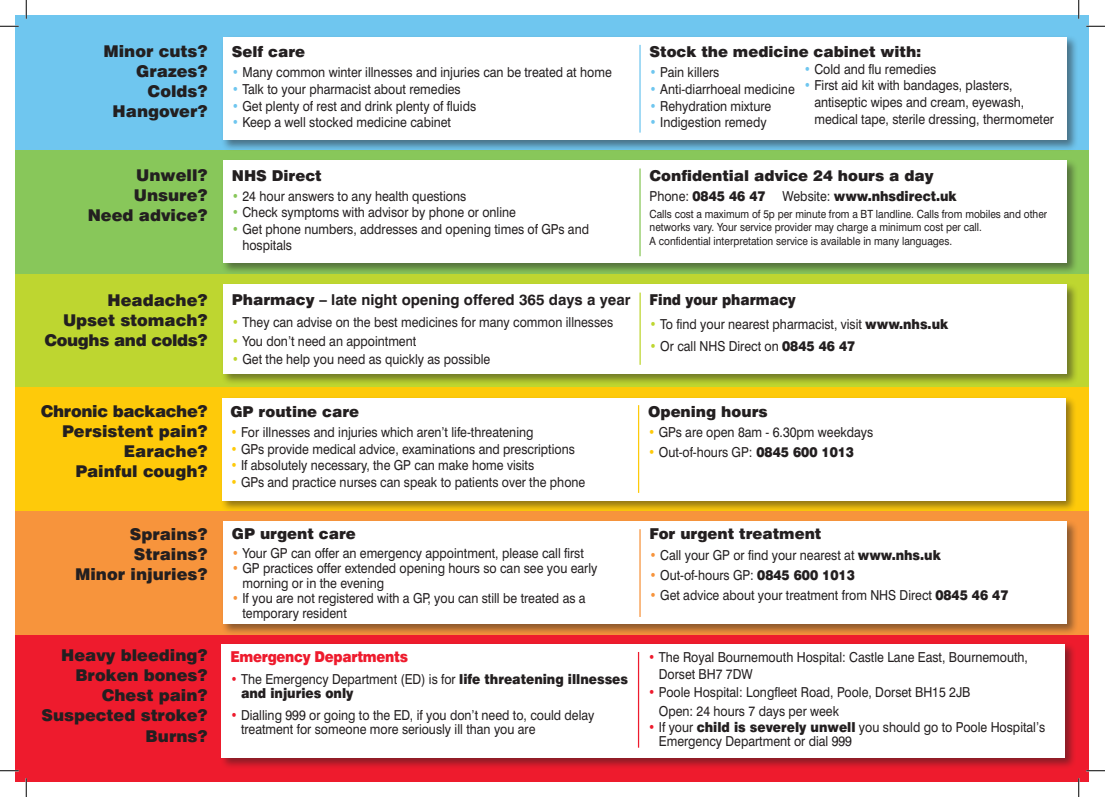
<style>
.page{position:relative;width:1105px;height:797px;background:#fff}
.page>*{position:absolute;margin:0;border:0;box-sizing:border-box;transform-origin:0 0}
.t1{font:900 16.25px "Swiss 721 BT";color:#231f20}
.t2{font:900 16.25px/20px "Swiss 721 BT";letter-spacing:-.02em;color:#231f20;text-align:right}
.t3{font:900 15px "Swiss 721 BT";color:#231f20}
.t4{font:700 15px "Swiss 721 BT";color:#231f20}
.t5{font:900 15px "Swiss 721 BT";letter-spacing:-.02em;color:#ee1b2d;scale:.9 1}
.t6{font:900 15px "Swiss 721 BT";color:#231f20;scale:.9 1}
.t7{font:13.75px/16.8px "Swiss 721 BT";color:#231f20;scale:.9 1}
.t8{font:900 13.75px/14.4px "Swiss 721 BT";color:#231f20;scale:.9 1}
.t9{font:11.25px/13.5px "Swiss 721 BT";color:#231f20;scale:.9 1}
.s1{color:#6fc6ef}
.s2{color:#88c75a}
.s3{font-weight:900}
.s4{color:#bed630}
.s5{color:#feca0a}
.s6{color:#f7943c}
.s7{font-weight:400;color:#ee1b2d}
.s8{font-weight:400}
.s9{color:#ee1b2d}
</style>
<div class="page">
<div style="left:16px;top:16px;width:1073px;height:134px;background:#6fc6ef"></div>
<div style="left:16px;top:150px;width:1073px;height:124px;background:#88c75a"></div>
<div style="left:16px;top:274px;width:1073px;height:114px;background:#bed630"></div>
<div style="left:16px;top:387px;width:1073px;height:124px;background:#feca0a"></div>
<div style="left:16px;top:511px;width:1073px;height:124px;background:#f7943c"></div>
<div style="left:16px;top:635px;width:1073px;height:146px;background:#ee1b2d"></div>
<div style="left:221px;top:35px;width:857px;height:117px;background:#231f20;opacity:.5"></div>
<div style="left:223px;top:37px;width:843px;height:103px;background:#fff"></div>
<hr style="left:639px;top:45px;width:2px;height:88px;background:#6fc6ef">
<div style="left:221px;top:159px;width:857px;height:116px;background:#231f20;opacity:.5"></div>
<div style="left:223px;top:160px;width:843px;height:103px;background:#fff"></div>
<hr style="left:639px;top:168px;width:2px;height:88px;background:#88c75a">
<div style="left:221px;top:283px;width:857px;height:102px;background:#231f20;opacity:.5"></div>
<div style="left:223px;top:284px;width:843px;height:89px;background:#fff"></div>
<hr style="left:639px;top:292px;width:2px;height:73px;background:#bed630">
<div style="left:220px;top:396px;width:857px;height:116px;background:#231f20;opacity:.5"></div>
<div style="left:222px;top:397px;width:843px;height:103px;background:#fff"></div>
<hr style="left:638px;top:405px;width:1px;height:88px;background:#feca0a">
<div style="left:221px;top:519px;width:857px;height:117px;background:#231f20;opacity:.5"></div>
<div style="left:223px;top:521px;width:843px;height:103px;background:#fff"></div>
<hr style="left:639px;top:529px;width:2px;height:88px;background:#f7943c">
<div style="left:220px;top:642px;width:857px;height:127px;background:#231f20;opacity:.5"></div>
<div style="left:221px;top:644px;width:844px;height:113px;background:#fff"></div>
<hr style="left:638px;top:652px;width:1px;height:95px;background:#ee1b2d">
<svg style="left:0;top:25px;width:19px;height:2px"></svg>
<svg style="left:1086px;top:25px;width:19px;height:2px"></svg>
<svg style="left:0;top:770px;width:19px;height:1px"></svg>
<svg style="left:1086px;top:770px;width:19px;height:1px"></svg>
<svg style="left:25px;top:0;width:2px;height:19px"></svg>
<svg style="left:25px;top:778px;width:2px;height:19px"></svg>
<svg style="left:1078px;top:0;width:1px;height:19px"></svg>
<svg style="left:1078px;top:778px;width:1px;height:19px"></svg>
<p class="t1" style="left:103px;top:41px;width:106px">Minor cuts?</p>
<p class="t1" style="left:136px;top:61px;width:73px">Grazes?</p>
<p class="t1" style="left:148px;top:81px;width:62px">Colds?</p>
<p class="t1" style="left:113px;top:101px;width:97px">Hangover?</p>
<p class="t1" style="left:136px;top:165px;width:73px">Unwell?</p>
<p class="t1" style="left:134px;top:185px;width:75px">Unsure?</p>
<p class="t1" style="left:88px;top:205px;width:121px">Need advice?</p>
<p class="t1" style="left:108px;top:290px;width:102px">Headache?</p>
<p class="t1" style="left:63px;top:310px;width:146px">Upset stomach?</p>
<p class="t2" style="left:44px;top:330px;width:165px">Coughs and colds?</p>
<p class="t2" style="left:41px;top:401px;width:168px">Chronic backache?<br>Persistent pain?</p>
<p class="t1" style="left:124px;top:441px;width:85px">Earache?</p>
<p class="t1" style="left:75px;top:461px;width:134px">Painful cough?</p>
<p class="t1" style="left:130px;top:524px;width:79px">Sprains?</p>
<p class="t1" style="left:134px;top:544px;width:75px">Strains?</p>
<p class="t1" style="left:75px;top:564px;width:134px">Minor injuries?</p>
<p class="t1" style="left:61px;top:645px;width:148px">Heavy bleeding?</p>
<p class="t1" style="left:75px;top:665px;width:134px">Broken bones?</p>
<p class="t1" style="left:102px;top:685px;width:107px">Chest pain?</p>
<p class="t1" style="left:42px;top:705px;width:168px">Suspected stroke?</p>
<p class="t1" style="left:146px;top:725px;width:64px">Burns?</p>
<p class="t3" style="left:232px;top:42px;width:75px">Self care</p>
<p class="t7" style="left:232px;top:64px;width:424px"><span class="s1">•</span> Many common winter illnesses and injuries can be treated at home</p>
<p class="t7" style="left:232px;top:81px;width:256px"><span class="s1">•</span> Talk to your pharmacist about remedies</p>
<p class="t7" style="left:232px;top:97px;width:273px"><span class="s1">•</span> Get plenty of rest and drink plenty of fluids</p>
<p class="t7" style="left:232px;top:114px;width:245px"><span class="s1">•</span> Keep a well stocked medicine cabinet</p>
<p class="t3" style="left:232px;top:166px;width:91px">NHS Direct</p>
<p class="t7" style="left:232px;top:187px;width:262px"><span class="s2">•</span> 24 hour answers to any health questions</p>
<p class="t7" style="left:232px;top:204px;width:317px"><span class="s2">•</span> Check symptoms with advisor by phone or online</p>
<p class="t7" style="left:242px;top:220px;width:387px;text-indent:-11px"><span class="s2">•</span> Get phone numbers, addresses and opening times of GPs and hospitals</p>
<p class="t4" style="left:232px;top:290px;width:400px"><span class="s3">Pharmacy</span> – late night opening offered 365 days a year</p>
<p class="t7" style="left:232px;top:313px;width:425px"><span class="s4">•</span> They can advise on the best medicines for many common illnesses</p>
<p class="t7" style="left:232px;top:332px;width:206px"><span class="s4">•</span> You don’t need an appointment</p>
<p class="t7" style="left:232px;top:351px;width:289px"><span class="s4">•</span> Get the help you need as quickly as possible</p>
<p class="t3" style="left:230px;top:402px;width:130px">GP routine care</p>
<p class="t7" style="left:230px;top:424px;width:338px"><span class="s5">•</span> For iIlnesses and injuries which aren’t life-threatening</p>
<p class="t7" style="left:230px;top:440px;width:384px"><span class="s5">•</span> GPs provide medical advice, examinations and prescriptions</p>
<p class="t7" style="left:230px;top:457px;width:339px"><span class="s5">•</span> If absolutely necessary, the GP can make home visits</p>
<p class="t7" style="left:230px;top:473px;width:396px"><span class="s5">•</span> GPs and practice nurses can speak to patients over the phone</p>
<p class="t3" style="left:232px;top:525px;width:126px">GP urgent care</p>
<p class="t7" style="left:232px;top:544px;width:393px"><span class="s6">•</span> Your GP can offer an emergency appointment, please call first</p>
<p class="t7" style="left:242px;top:560px;width:396px;line-height:15px;text-indent:-11px"><span class="s6">•</span> GP practices offer extended opening hours so can see you early morning or in the evening</p>
<p class="t7" style="left:242px;top:590px;width:383px;line-height:15px;text-indent:-11px"><span class="s6">•</span> If you are not registered with a GP, you can still be treated as a temporary resident</p>
<p class="t5" style="left:230px;top:647px;width:199px">Emergency Departments</p>
<p class="t8" style="left:241px;top:671px;width:432px;text-indent:-11px"><span class="s7">•</span> <span class="s8">The Emergency Department (ED) is for</span> life threatening illnesses and injuries only</p>
<p class="t7" style="left:241px;top:707px;width:394px;line-height:14.4px;text-indent:-11px"><span class="s9">•</span> Dialling 999 or going to the ED, if you don’t need to, could delay treatment for someone more seriously ill than you are</p>
<p class="t3" style="left:650px;top:42px;width:273px">Stock the medicine cabinet with:</p>
<p class="t7" style="left:650px;top:64px;width:79px"><span class="s1">•</span> Pain killers</p>
<p class="t7" style="left:650px;top:81px;width:163px"><span class="s1">•</span> Anti-diarrhoeal medicine</p>
<p class="t7" style="left:650px;top:97px;width:137px"><span class="s1">•</span> Rehydration mixture</p>
<p class="t7" style="left:650px;top:114px;width:132px"><span class="s1">•</span> Indigestion remedy</p>
<p class="t7" style="left:804px;top:60px;width:149px"><span class="s1">•</span> Cold and flu remedies</p>
<p class="t7" style="left:814px;top:77px;width:268px;text-indent:-11px"><span class="s1">•</span> First aid kit with bandages, plasters, antiseptic wipes and cream, eyewash, medical tape, sterile dressing, thermometer</p>
<p class="t3" style="left:650px;top:166px;width:286px">Confidential advice 24 hours a day</p>
<p class="t8" style="left:650px;top:188px;width:343px"><span class="s8">Phone:</span> 0845 46 47 <span class="s8">Website:</span> www.nhsdirect.uk</p>
<p class="t9" style="left:650px;top:207px;width:443px">Calls cost a maximum of 5p per minute from a BT landline. Calls from mobiles and other networks vary. Your service provider may charge a minimum cost per call.</p>
<p class="t9" style="left:650px;top:234px;width:338px">A confidential interpretation service is available in many languages.</p>
<p class="t6" style="left:650px;top:290px;width:164px">Find your pharmacy</p>
<p class="t7" style="left:650px;top:316px;width:334px"><span class="s4">•</span> To find your nearest pharmacist, visit <span class="s3">www.nhs.uk</span></p>
<p class="t7" style="left:650px;top:337px;width:230px"><span class="s4">•</span> Or call NHS Direct on <span class="s3">0845 46 47</span></p>
<p class="t3" style="left:648px;top:402px;width:121px">Opening hours</p>
<p class="t7" style="left:648px;top:424px;width:252px"><span class="s5">•</span> GPs are open 8am - 6.30pm weekdays</p>
<p class="t7" style="left:648px;top:444px;width:230px"><span class="s5">•</span> Out-of-hours GP: <span class="s3">0845 600 1013</span></p>
<p class="t3" style="left:650px;top:525px;width:173px">For urgent treatment</p>
<p class="t7" style="left:650px;top:546px;width:325px"><span class="s6">•</span> Call your GP or find your nearest at <span class="s3">www.nhs.uk</span></p>
<p class="t7" style="left:650px;top:566px;width:229px"><span class="s6">•</span> Out-of-hours GP: <span class="s3">0845 600 1013</span></p>
<p class="t7" style="left:650px;top:586px;width:400px"><span class="s6">•</span> Get advice about your treatment from NHS Direct <span class="s3">0845 46 47</span></p>
<p class="t7" style="left:659px;top:649px;width:412px;text-indent:-11px"><span class="s9">•</span> The Royal Bournemouth Hospital: Castle Lane East, Bournemouth,<br>Dorset BH7 7DW</p>
<p class="t7" style="left:648px;top:684px;width:360px"><span class="s9">•</span> Poole Hospital: Longfleet Road, Poole, Dorset BH15 2JB</p>
<p class="t7" style="left:659px;top:702px;width:202px">Open: 24 hours 7 days per week</p>
<p class="t7" style="left:659px;top:719px;width:431px;line-height:14.4px;text-indent:-11px"><span class="s9">•</span> If your <span class="s3">child is severely unwell</span> you should go to Poole Hospital’s<br>Emergency Department or dial 999</p>
</div>
